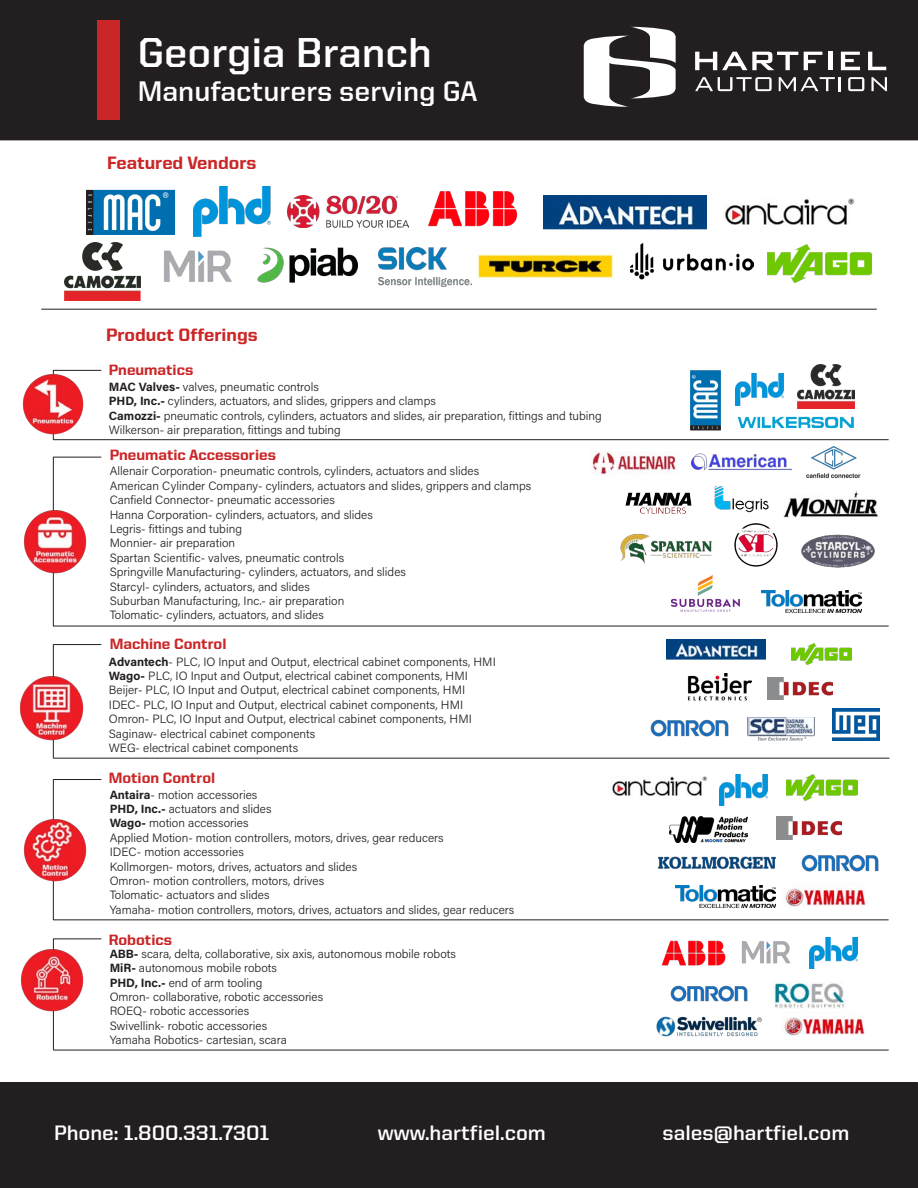
<style>
.page{position:relative;width:918px;height:1188px;background:#fff}
.page>*{position:absolute;margin:0;border:0;box-sizing:border-box;transform-origin:0 0}
.t1{font:700 42px "United Sans Reg";color:#fff}
.t2{font:700 28.5px "United Sans Reg";color:#fff}
.t3{font:700 21px "United Sans Reg";color:#fff}
.t4{font:800 18px "United Sans Reg";color:#cb2627}
.t5{font:800 15px "United Sans Reg";color:#cb2627}
.t6{font:12px "Acumin Variable Concept";color:#231f20}
</style>
<div class="page">
<div style="left:0;top:0;width:918px;height:140px;background:#231f20"></div>
<div style="left:98px;top:20px;width:22px;height:100px;background:#cb2627"></div>
<svg style="left:584px;top:27px;width:92px;height:80px"></svg>
<svg style="left:695px;top:52px;width:103px;height:18px"></svg>
<svg style="left:804px;top:52px;width:18px;height:18px"></svg>
<hr style="left:828px;top:52px;width:4px;height:18px;background:#fff">
<svg style="left:841px;top:52px;width:19px;height:18px"></svg>
<svg style="left:868px;top:52px;width:18px;height:18px"></svg>
<svg style="left:695px;top:77px;width:77px;height:14px"></svg>
<svg style="left:779px;top:77px;width:62px;height:14px"></svg>
<svg style="left:848px;top:77px;width:16px;height:14px"></svg>
<svg style="left:871px;top:77px;width:16px;height:14px"></svg>
<div style="left:0;top:1082px;width:918px;height:106px;background:#231f20"></div>
<hr style="left:53px;top:439px;width:836px;height:1px;background:#231f20">
<hr style="left:53px;top:370px;width:1px;height:70px;background:#231f20">
<hr style="left:53px;top:758px;width:836px;height:1px;background:#231f20">
<hr style="left:53px;top:644px;width:1px;height:114px;background:#231f20">
<hr style="left:53px;top:644px;width:48px;height:1px;background:#231f20">
<hr style="left:53px;top:920px;width:836px;height:1px;background:#231f20">
<hr style="left:53px;top:779px;width:1px;height:141px;background:#231f20">
<hr style="left:53px;top:779px;width:48px;height:1px;background:#231f20">
<hr style="left:53px;top:370px;width:48px;height:1px;background:#231f20">
<img style="left:22px;top:373px;width:62px;height:62px">
<img style="left:19px;top:676px;width:65px;height:64px">
<img style="left:24px;top:818px;width:62px;height:63px">
<hr style="left:53px;top:457px;width:48px;height:1px;background:#231f20">
<hr style="left:53px;top:457px;width:1px;height:169px;background:#231f20">
<hr style="left:53px;top:626px;width:836px;height:1px;background:#231f20">
<hr style="left:41px;top:309px;width:836px;height:1px;background:#231f20">
<hr style="left:53px;top:939px;width:48px;height:1px;background:#231f20">
<hr style="left:53px;top:939px;width:1px;height:111px;background:#231f20">
<hr style="left:53px;top:1050px;width:836px;height:1px;background:#231f20">
<img style="left:21px;top:949px;width:62px;height:62px">
<img style="left:24px;top:510px;width:63px;height:63px">
<img style="left:690px;top:370px;width:31px;height:61px">
<img style="left:735px;top:374px;width:49px;height:31px">
<img style="left:797px;top:365px;width:57px;height:43px">
<img style="left:737px;top:416px;width:117px;height:13px">
<img style="left:592px;top:452px;width:86px;height:23px">
<img style="left:692px;top:453px;width:100px;height:17px">
<img style="left:806px;top:446px;width:55px;height:33px">
<img style="left:625px;top:492px;width:67px;height:22px">
<img style="left:714px;top:486px;width:55px;height:27px">
<img style="left:784px;top:491px;width:94px;height:27px">
<img style="left:620px;top:534px;width:92px;height:30px">
<img style="left:734px;top:523px;width:44px;height:44px">
<img style="left:670px;top:575px;width:70px;height:37px">
<img style="left:762px;top:590px;width:100px;height:22px">
<img style="left:801px;top:534px;width:74px;height:34px">
<img style="left:667px;top:639px;width:99px;height:21px">
<img style="left:687px;top:674px;width:64px;height:27px">
<img style="left:768px;top:677px;width:65px;height:22px">
<img style="left:650px;top:719px;width:79px;height:18px">
<img style="left:747px;top:717px;width:68px;height:24px">
<img style="left:792px;top:643px;width:60px;height:22px">
<img style="left:833px;top:709px;width:46px;height:32px">
<img style="left:612px;top:776px;width:95px;height:20px">
<img style="left:720px;top:774px;width:48px;height:32px">
<img style="left:669px;top:817px;width:78px;height:25px">
<img style="left:777px;top:817px;width:65px;height:22px">
<img style="left:658px;top:856px;width:118px;height:13px">
<img style="left:801px;top:854px;width:78px;height:18px">
<img style="left:675px;top:886px;width:100px;height:22px">
<img style="left:786px;top:774px;width:71px;height:26px">
<img style="left:784px;top:882px;width:82px;height:25px">
<img style="left:662px;top:940px;width:63px;height:26px">
<img style="left:741px;top:941px;width:50px;height:23px">
<img style="left:809px;top:938px;width:48px;height:31px">
<img style="left:670px;top:985px;width:78px;height:17px">
<img style="left:773px;top:981px;width:71px;height:27px">
<img style="left:783px;top:1012px;width:82px;height:24px">
<img style="left:656px;top:1016px;width:106px;height:21px">
<img style="left:428px;top:191px;width:90px;height:35px">
<img style="left:544px;top:195px;width:162px;height:34px">
<img style="left:724px;top:198px;width:131px;height:27px">
<img style="left:64px;top:243px;width:77px;height:57px">
<img style="left:86px;top:189px;width:89px;height:46px">
<img style="left:164px;top:250px;width:68px;height:32px">
<img style="left:193px;top:187px;width:77px;height:49px">
<img style="left:378px;top:248px;width:94px;height:38px">
<img style="left:630px;top:243px;width:123px;height:36px">
<img style="left:767px;top:245px;width:105px;height:38px">
<img style="left:287px;top:196px;width:121px;height:32px">
<img style="left:257px;top:248px;width:101px;height:35px">
<img style="left:477px;top:254px;width:137px;height:24px">
<p class="t1" style="left:138px;top:30px;width:296px">Georgia Branch</p>
<p class="t2" style="left:138px;top:76px;width:341px">Manufacturers serving GA</p>
<p class="t4" style="left:107px;top:152px;width:151px">Featured Vendors</p>
<p class="t4" style="left:106px;top:325px;width:153px">Product Offerings</p>
<p class="t5" style="left:109px;top:361px;width:86px">Pneumatics</p>
<p class="t6" style="left:109px;top:378px;width:212px">MAC Valves- valves, pneumatic controls</p>
<p class="t6" style="left:109px;top:393px;width:329px">PHD, Inc.- cylinders, actuators, and slides, grippers and clamps</p>
<p class="t6" style="left:109px;top:407px;width:495px">Camozzi- pneumatic controls, cylinders, actuators and slides, air preparation, fittings and tubing</p>
<p class="t6" style="left:109px;top:422px;width:234px">Wilkerson- air preparation, fittings and tubing</p>
<p class="t5" style="left:110px;top:447px;width:168px">Pneumatic Accessories</p>
<p class="t6" style="left:110px;top:463px;width:371px">Allenair Corporation- pneumatic controls, cylinders, actuators and slides</p>
<p class="t6" style="left:110px;top:477px;width:423px">American Cylinder Company- cylinders, actuators and slides, grippers and clamps</p>
<p class="t6" style="left:110px;top:492px;width:227px">Canfield Connector- pneumatic accessories</p>
<p class="t6" style="left:110px;top:506px;width:265px">Hanna Corporation- cylinders, actuators, and slides</p>
<p class="t6" style="left:110px;top:520px;width:134px">Legris- fittings and tubing</p>
<p class="t6" style="left:110px;top:535px;width:127px">Monnier- air preparation</p>
<p class="t6" style="left:110px;top:549px;width:236px">Spartan Scientific- valves, pneumatic controls</p>
<p class="t6" style="left:110px;top:564px;width:298px">Springville Manufacturing- cylinders, actuators, and slides</p>
<p class="t6" style="left:110px;top:578px;width:202px">Starcyl- cylinders, actuators, and slides</p>
<p class="t6" style="left:110px;top:592px;width:236px">Suburban Manufacturing, Inc.- air preparation</p>
<p class="t6" style="left:110px;top:607px;width:216px">Tolomatic- cylinders, actuators, and slides</p>
<p class="t5" style="left:110px;top:636px;width:118px">Machine Control</p>
<p class="t6" style="left:109px;top:653px;width:389px">Advantech- PLC, IO Input and Output, electrical cabinet components, HMI</p>
<p class="t6" style="left:109px;top:668px;width:361px">Wago- PLC, IO Input and Output, electrical cabinet components, HMI</p>
<p class="t6" style="left:109px;top:682px;width:358px">Beijer- PLC, IO Input and Output, electrical cabinet components, HMI</p>
<p class="t6" style="left:109px;top:696px;width:356px">IDEC- PLC, IO Input and Output, electrical cabinet components, HMI</p>
<p class="t6" style="left:109px;top:711px;width:365px">Omron- PLC, IO Input and Output, electrical cabinet components, HMI</p>
<p class="t6" style="left:109px;top:725px;width:208px">Saginaw- electrical cabinet components</p>
<p class="t6" style="left:109px;top:740px;width:191px">WEG- electrical cabinet components</p>
<p class="t5" style="left:109px;top:769px;width:108px">Motion Control</p>
<p class="t6" style="left:110px;top:786px;width:149px">Antaira- motion accessories</p>
<p class="t6" style="left:110px;top:801px;width:164px">PHD, Inc.- actuators and slides</p>
<p class="t6" style="left:110px;top:815px;width:140px">Wago- motion accessories</p>
<p class="t6" style="left:110px;top:829px;width:336px">Applied Motion- motion controllers, motors, drives, gear reducers</p>
<p class="t6" style="left:110px;top:844px;width:136px">IDEC- motion accessories</p>
<p class="t6" style="left:110px;top:858px;width:249px">Kollmorgen- motors, drives, actuators and slides</p>
<p class="t6" style="left:110px;top:873px;width:216px">Omron- motion controllers, motors, drives</p>
<p class="t6" style="left:110px;top:887px;width:161px">Tolomatic- actuators and slides</p>
<p class="t6" style="left:110px;top:901px;width:406px">Yamaha- motion controllers, motors, drives, actuators and slides, gear reducers</p>
<p class="t5" style="left:109px;top:931px;width:65px">Robotics</p>
<p class="t6" style="left:110px;top:945px;width:348px">ABB- scara, delta, collaborative, six axis, autonomous mobile robots</p>
<p class="t6" style="left:110px;top:960px;width:169px">MiR- autonomous mobile robots</p>
<p class="t6" style="left:110px;top:974px;width:154px">PHD, Inc.- end of arm tooling</p>
<p class="t6" style="left:110px;top:989px;width:215px">Omron- collaborative, robotic accessories</p>
<p class="t6" style="left:110px;top:1003px;width:141px">ROEQ- robotic accessories</p>
<p class="t6" style="left:110px;top:1017px;width:159px">Swivellink- robotic accessories</p>
<p class="t6" style="left:110px;top:1032px;width:179px">Yamaha Robotics- cartesian, scara</p>
<p class="t3" style="left:54px;top:1122px;width:217px">Phone: 1.800.331.7301</p>
<p class="t3" style="left:378px;top:1122px;width:170px">www.hartfiel.com</p>
<p class="t3" style="left:663px;top:1122px;width:188px">sales@hartfiel.com</p>
</div>
